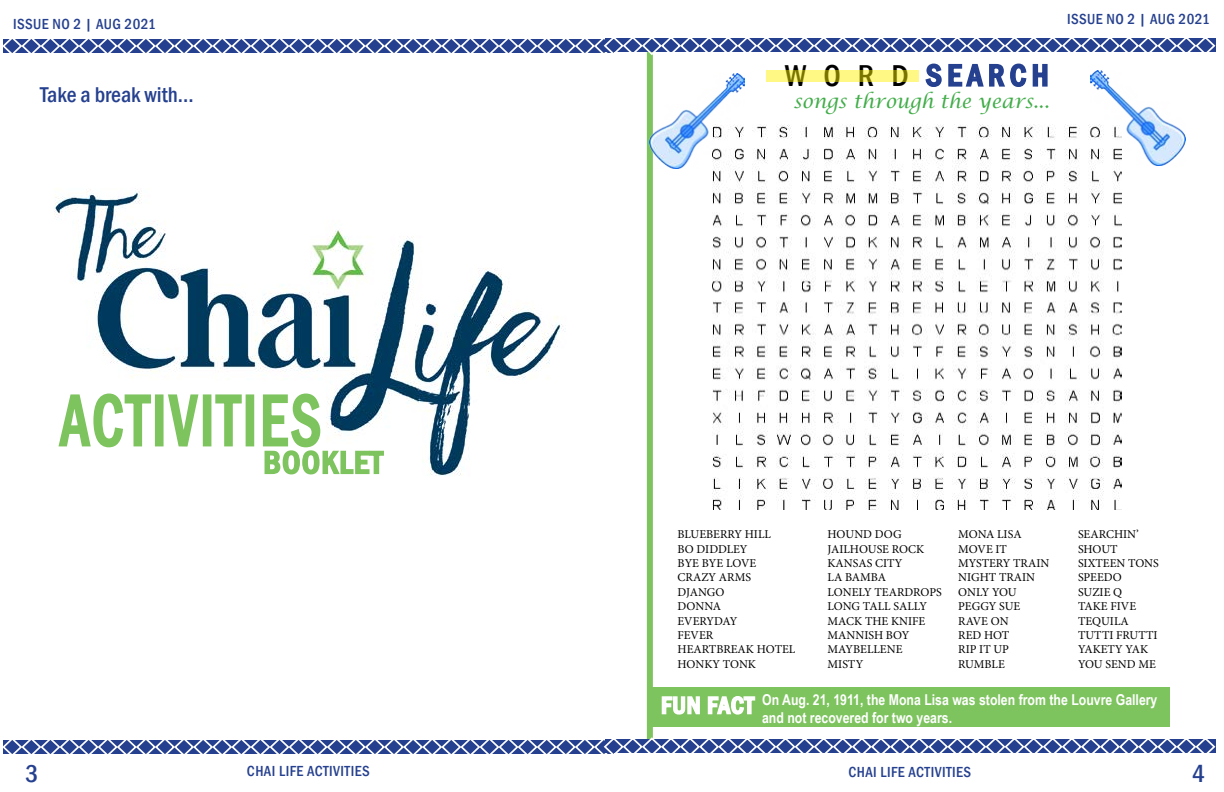
<style>
.page{position:relative;width:1224px;height:792px;background:#fff}
.page>*{position:absolute;margin:0;border:0;box-sizing:border-box;transform-origin:0 0}
.t1{font:500 condensed 75px "Franklin Gothic";letter-spacing:.05em;color:#7dc35e;scale:.8 1}
.t2{font:500 condensed 32px "Franklin Gothic";color:#7dc35e}
.t3{font:500 condensed 31px "Franklin Gothic";letter-spacing:.18em;color:#25408f}
.t4{font:500 condensed 25px "Franklin Gothic";color:#25408f}
.t5{font:500 condensed 22px "Franklin Gothic";color:#25408f}
.t6{font:italic 19px "Lucida Calligraphy";color:#41ad49}
.t7{font:700 15px/18px "Arial Narrow";color:#fff}
.t8{font:500 condensed 15px "Franklin Gothic";letter-spacing:.03em;color:#25408f}
.t9{font:12px/14.4px "Minion Pro";color:#000}
.s1{color:#000}
.s2{font-family:"Franklin Gothic";font-weight:500;font-stretch:condensed;font-size:24px}
</style>
<div class="page">
<div style="left:647px;top:46px;width:6px;height:696px;background:#7dc35e"></div>
<img style="left:54px;top:189px;width:511px;height:287px">
<svg style="left:57px;top:393px;width:95px;height:55px"></svg>
<div style="left:155px;top:394px;width:9px;height:52px;border:2px solid #7dc35e"></div>
<svg style="left:167px;top:393px;width:33px;height:55px"></svg>
<div style="left:203px;top:394px;width:8px;height:52px;border:2px solid #7dc35e"></div>
<svg style="left:214px;top:393px;width:29px;height:54px"></svg>
<div style="left:246px;top:394px;width:8px;height:52px;border:2px solid #7dc35e"></div>
<svg style="left:262px;top:393px;width:123px;height:82px"></svg>
<svg style="left:3px;top:736px;width:1213px;height:18px"></svg>
<svg style="left:3px;top:38px;width:1213px;height:50px"></svg>
<div style="left:767px;top:70px;width:152px;height:12px;background:#fff885"></div>
<div style="left:650px;top:687px;width:520px;height:40px;background:#7dc35e"></div>
<svg style="left:661px;top:696px;width:39px;height:19px"></svg>
<svg style="left:707px;top:696px;width:49px;height:19px"></svg>
<img style="left:712px;top:124px;width:409px;height:385px">
<img style="left:650px;top:74px;width:94px;height:94px">
<img style="left:1091px;top:71px;width:94px;height:94px">
<p class="t8" style="left:13px;top:14px;width:144px">ISSUE NO 2 | AUG 2021</p>
<p class="t8" style="left:1067px;top:9px;width:144px">ISSUE NO 2 | AUG 2021</p>
<h3 class="t5" style="left:40px;top:81px;width:155px">Take a break with...</h3>
<h3 class="t3" style="left:785px;top:55px;width:261px"><span class="s1">W O R D</span> SEARCH</h3>
<h3 class="t6" style="left:793px;top:90px;width:258px">songs through the years...</h3>
<h1 class="t1" style="left:60px;top:371px;width:328px">ACTIVITIES</h1>
<h2 class="t2" style="left:264px;top:441px;width:120px">BOOKLET</h2>
<p class="t9" style="left:678px;top:527px;width:119px">BLUEBERRY HILL<br>BO DIDDLEY<br>BYE BYE LOVE<br>CRAZY ARMS<br>DJANGO<br>DONNA<br>EVERYDAY<br>FEVER<br>HEARTBREAK HOTEL<br>HONKY TONK</p>
<p class="t9" style="left:828px;top:527px;width:116px">HOUND DOG<br>JAILHOUSE ROCK<br>KANSAS CITY<br>LA BAMBA<br>LONELY TEARDROPS<br>LONG TALL SALLY<br>MACK THE KNIFE<br>MANNISH BOY<br>MAYBELLENE<br>MISTY</p>
<p class="t9" style="left:958px;top:527px;width:93px">MONA LISA<br>MOVE IT<br>MYSTERY TRAIN<br>NIGHT TRAIN<br>ONLY YOU<br>PEGGY SUE<br>RAVE ON<br>RED HOT<br>RIP IT UP<br>RUMBLE</p>
<p class="t9" style="left:1078px;top:527px;width:82px">SEARCHIN’<br>SHOUT<br>SIXTEEN TONS<br>SPEEDO<br>SUZIE Q<br>TAKE FIVE<br>TEQUILA<br>TUTTI FRUTTI<br>YAKETY YAK<br>YOU SEND ME</p>
<p class="t7" style="left:762px;top:690px;width:397px;text-indent:-101px"><span class="s2">FUN FACT</span> On Aug. 21, 1911, the Mona Lisa was stolen from the Louvre Gallery and not recovered for two years.</p>
<h3 class="t4" style="left:26px;top:758px;width:14px">3</h3>
<p class="t8" style="left:247px;top:761px;width:124px">CHAI LIFE ACTIVITIES</p>
<p class="t8" style="left:848px;top:762px;width:124px">CHAI LIFE ACTIVITIES</p>
<h3 class="t4" style="left:1192px;top:758px;width:14px">4</h3>
</div>
